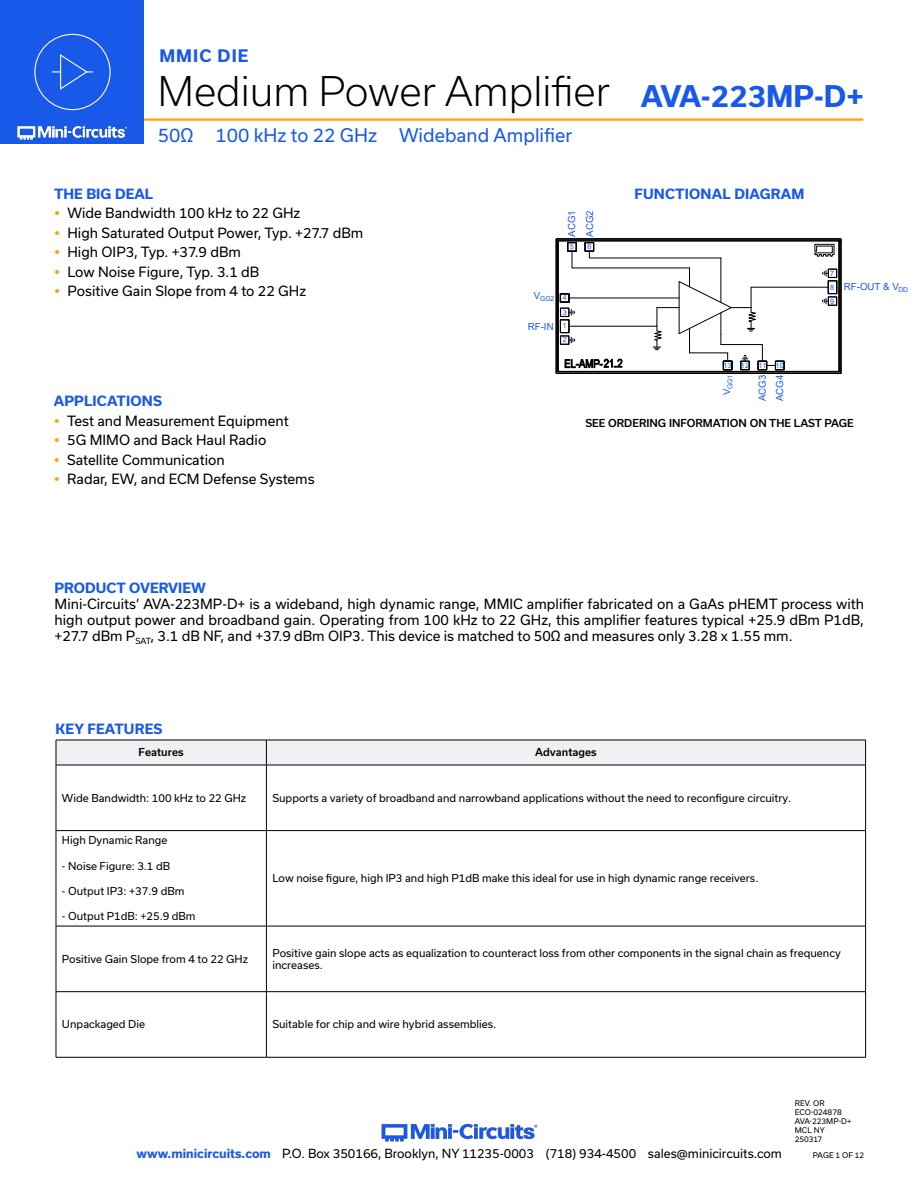
<style>
.page{position:relative;width:918px;height:1188px;background:#fff}
.page>*{position:absolute;margin:0;border:0;box-sizing:border-box;transform-origin:0 0}
.t1{font:300 39px "Usual";color:#000}
.t2{font:700 28.5px "Usual";letter-spacing:-.005em;color:#1859ea}
.t3{font:18px "Usual";color:#1859ea}
.t4{font:700 16.5px "Usual";letter-spacing:.065em;color:#1859ea}
.Regular_Copy{font:13.5px/16.2px "Usual";color:#000;text-align:justify}
.Blue_Headers{font:700 13.5px "Usual";letter-spacing:.015em;color:#1859ea}
.t5{font:12px "Usual";color:#000}
.Table_Body_Left_Justified{font:10.5px/12.6px "Usual";color:#000}
.Table_Header_Center{font:500 10.5px "Usual";color:#000}
.t6{font:9.75px/17.4px "Arial";color:#1859ea}
.Revision{font:7.5px "Usual";color:#000}
.t7{font:7.2px/14.2px "Arial";color:#1859ea}
.t8{font:6.75px "Arial";color:#1859ea}
.s1{font-weight:700;color:#1859ea}
</style>
<div class="page">
<img style="left:381px;top:1123px;width:157px;height:19px">
<hr style="left:130px;top:118px;width:733px;height:3px;background:#ffa300">
<div style="left:0;top:0;width:144px;height:144px;background:#1859ea"></div>
<img style="left:17px;top:120px;width:128px;height:20px">
<div style="left:34px;top:34px;width:77px;height:76px;border:1px solid #fff;border-radius:50%"></div>
<svg style="left:52px;top:54px;width:41px;height:36px"></svg>
<svg style="left:556px;top:238px;width:285px;height:136px"></svg>
<svg style="left:56px;top:740px;width:810px;height:25px"></svg>
<hr style="left:56px;top:765px;width:210px;height:1px;background:#000">
<hr style="left:56px;top:765px;width:1px;height:65px;background:#000">
<hr style="left:266px;top:765px;width:600px;height:1px;background:#000">
<hr style="left:266px;top:765px;width:1px;height:65px;background:#000">
<hr style="left:865px;top:765px;width:1px;height:65px;background:#000">
<hr style="left:56px;top:830px;width:210px;height:1px;background:#000">
<hr style="left:56px;top:831px;width:1px;height:95px;background:#000">
<hr style="left:266px;top:830px;width:600px;height:1px;background:#000">
<hr style="left:266px;top:831px;width:1px;height:95px;background:#000">
<hr style="left:865px;top:831px;width:1px;height:95px;background:#000">
<hr style="left:56px;top:926px;width:210px;height:1px;background:#000">
<hr style="left:56px;top:926px;width:1px;height:65px;background:#000">
<hr style="left:266px;top:926px;width:600px;height:1px;background:#000">
<hr style="left:266px;top:926px;width:1px;height:65px;background:#000">
<hr style="left:865px;top:926px;width:1px;height:65px;background:#000">
<hr style="left:56px;top:991px;width:210px;height:1px;background:#000">
<hr style="left:56px;top:992px;width:1px;height:65px;background:#000">
<hr style="left:266px;top:991px;width:600px;height:1px;background:#000">
<hr style="left:266px;top:992px;width:1px;height:65px;background:#000">
<hr style="left:865px;top:992px;width:1px;height:65px;background:#000">
<hr style="left:56px;top:1057px;width:210px;height:1px;background:#000">
<hr style="left:266px;top:1057px;width:600px;height:1px;background:#000">
<p class="t4" style="left:159px;top:47px;width:91px">MMIC DIE</p>
<h1 class="t1" style="left:158px;top:69px;width:454px">Medium Power Amplifier</h1>
<h3 class="t3" style="left:158px;top:125px;width:416px">50Ω 100 kHz to 22 GHz Wideband Amplifier</h3>
<p class="Blue_Headers" style="left:54px;top:186px;width:101px">THE BIG DEAL</p>
<p class="Regular_Copy" style="left:68px;top:205px;width:234px">Wide Bandwidth 100 kHz to 22 GHz</p>
<p class="Regular_Copy" style="left:68px;top:224px;width:297px">High Saturated Output Power, Typ. +27.7 dBm</p>
<p class="Regular_Copy" style="left:68px;top:244px;width:175px">High OIP3, Typ. +37.9 dBm</p>
<p class="Regular_Copy" style="left:68px;top:263px;width:193px">Low Noise Figure, Typ. 3.1 dB</p>
<p class="Regular_Copy" style="left:68px;top:283px;width:240px">Positive Gain Slope from 4 to 22 GHz</p>
<p class="t6" style="left:563px;top:237px;width:28px;line-height:17.9px;rotate:-90deg">ACG1<br>ACG2</p>
<p class="t7" style="left:570px;top:240px;width:6px">5</p>
<p class="t7" style="left:587px;top:240px;width:6px">6</p>
<p class="t8" style="left:534px;top:295px;width:22px"><sup>V</sup>GG2</p>
<p class="t6" style="left:528px;top:318px;width:27px">RF-IN</p>
<p class="t7" style="left:563px;top:291px;width:6px">4<br>3</p>
<p class="t7" style="left:563px;top:333px;width:6px">2</p>
<p class="t7" style="left:562px;top:319px;width:6px">1</p>
<h2 class="t2" style="left:641px;top:80px;width:225px">AVA-223MP-D+</h2>
<p class="Blue_Headers" style="left:635px;top:186px;width:171px">FUNCTIONAL DIAGRAM</p>
<p class="t7" style="left:723px;top:359px;width:10px">13</p>
<p class="t7" style="left:741px;top:358px;width:10px">12</p>
<p class="t7" style="left:758px;top:358px;width:10px">11</p>
<p class="t7" style="left:776px;top:359px;width:10px">10</p>
<p class="t7" style="left:830px;top:266px;width:6px">7</p>
<p class="t7" style="left:830px;top:280px;width:6px">8</p>
<p class="t7" style="left:830px;top:294px;width:6px">9</p>
<p class="t6" style="left:844px;top:278px;width:66px">RF-OUT &amp; V<sub>DD</sub></p>
<p class="Blue_Headers" style="left:54px;top:394px;width:110px">APPLICATIONS</p>
<p class="Regular_Copy" style="left:67px;top:413px;width:223px">Test and Measurement Equipment</p>
<p class="Regular_Copy" style="left:67px;top:432px;width:201px">5G MIMO and Back Haul Radio</p>
<p class="Regular_Copy" style="left:67px;top:452px;width:159px">Satellite Communication</p>
<p class="Regular_Copy" style="left:67px;top:471px;width:249px">Radar, EW, and ECM Defense Systems</p>
<p class="t8" style="left:726px;top:395px;width:22px;rotate:-90deg"><sup>V</sup>GG1</p>
<p class="t6" style="left:754px;top:401px;width:28px;rotate:-90deg">ACG3<br>ACG4</p>
<p class="Table_Header_Center" style="left:585px;top:417px;width:270px">SEE ORDERING INFORMATION ON THE LAST PAGE</p>
<p class="Blue_Headers" style="left:55px;top:580px;width:153px">PRODUCT OVERVIEW</p>
<p class="Regular_Copy" style="left:55px;top:596px;width:811px">Mini-Circuits’ AVA-223MP-D+ is a wideband, high dynamic range, MMIC amplifier fabricated on a GaAs pHEMT process with high output power and broadband gain. Operating from 100 kHz to 22 GHz, this amplifier features typical +25.9 dBm P1dB, +27.7 dBm P<sub>SAT</sub>, 3.1 dB NF, and +37.9 dBm OIP3. This device is matched to 50Ω and measures only 3.28 x 1.55 mm.</p>
<p class="Blue_Headers" style="left:56px;top:721px;width:108px">KEY FEATURES</p>
<p class="Table_Header_Center" style="left:139px;top:746px;width:47px">Features</p>
<p class="Table_Header_Center" style="left:535px;top:746px;width:63px">Advantages</p>
<p class="Table_Body_Left_Justified" style="left:62px;top:791px;width:186px">Wide Bandwidth: 100 kHz to 22 GHz</p>
<p class="Table_Body_Left_Justified" style="left:272px;top:791px;width:520px">Supports a variety of broadband and narrowband applications without the need to reconfigure circuitry.</p>
<p class="Table_Body_Left_Justified" style="left:62px;top:834px;width:107px">High Dynamic Range</p>
<p class="Table_Body_Left_Justified" style="left:62px;top:859px;width:110px">- Noise Figure: 3.1 dB</p>
<p class="Table_Body_Left_Justified" style="left:62px;top:885px;width:124px">- Output IP3: +37.9 dBm</p>
<p class="Table_Body_Left_Justified" style="left:62px;top:910px;width:135px">- Output P1dB: +25.9 dBm</p>
<p class="Table_Body_Left_Justified" style="left:272px;top:872px;width:487px">Low noise figure, high IP3 and high P1dB make this ideal for use in high dynamic range receivers.</p>
<p class="Table_Body_Left_Justified" style="left:62px;top:953px;width:188px">Positive Gain Slope from 4 to 22 GHz</p>
<p class="Table_Body_Left_Justified" style="left:272px;top:946px;width:570px">Positive gain slope acts as equalization to counteract loss from other components in the signal chain as frequency increases.</p>
<p class="Table_Body_Left_Justified" style="left:62px;top:1018px;width:85px">Unpackaged Die</p>
<p class="Table_Body_Left_Justified" style="left:272px;top:1018px;width:225px">Suitable for chip and wire hybrid assemblies.</p>
<p class="Revision" style="left:795px;top:1099px;width:32px">REV. OR</p>
<p class="Revision" style="left:795px;top:1108px;width:49px">ECO-024878</p>
<p class="Revision" style="left:795px;top:1117px;width:58px">AVA-223MP-D+</p>
<p class="Revision" style="left:795px;top:1126px;width:32px">MCL NY</p>
<p class="Revision" style="left:795px;top:1135px;width:29px">250317</p>
<p class="t5" style="left:137px;top:1146px;width:647px"><span class="s1">www.minicircuits.com</span> P.O. Box 350166, Brooklyn, NY 11235-0003 (718) 934-4500 sales@minicircuits.com</p>
<p class="Revision" style="left:813px;top:1151px;width:53px">PAGE 1 OF 12</p>
</div>
